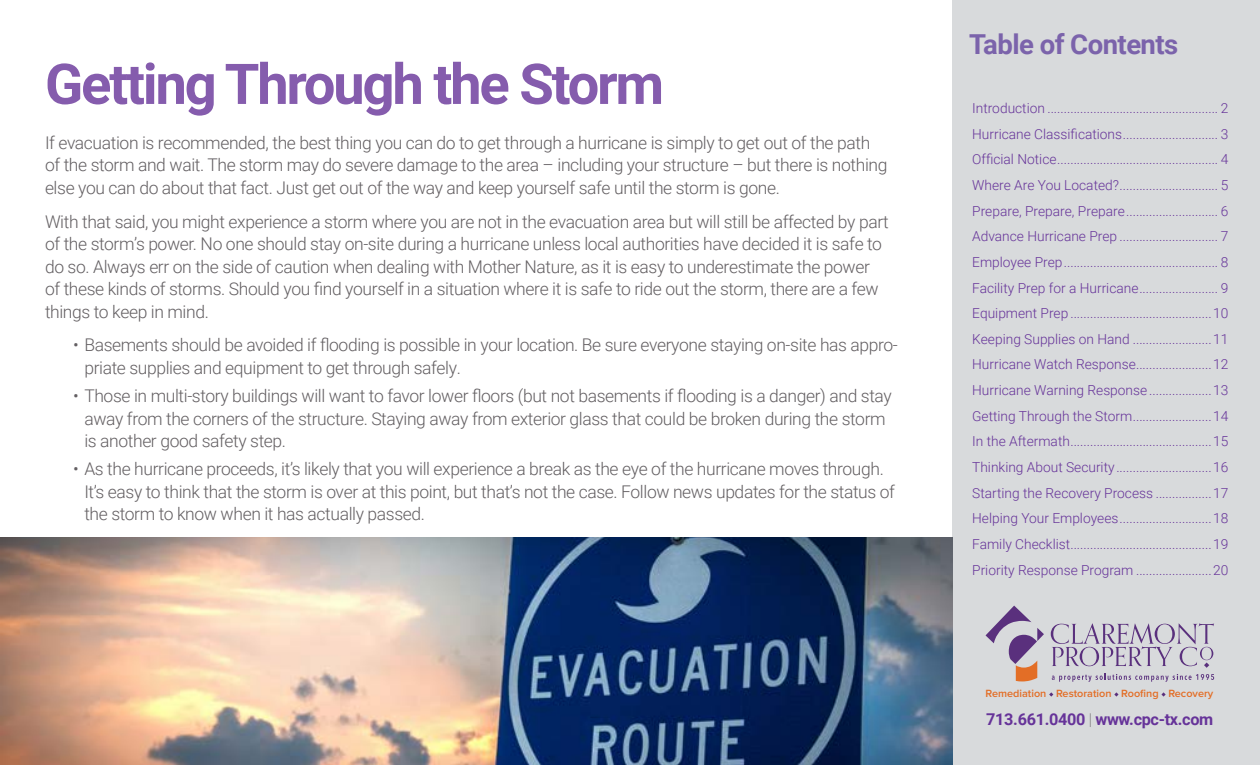
<style>
.page{position:relative;width:1260px;height:765px;background:#fff}
.page>*{position:absolute;margin:0;border:0;box-sizing:border-box;transform-origin:0 0}
.t1{font:700 56.25px "Roboto";letter-spacing:-.04em;color:#855cad}
.t2{font:700 27.5px "Roboto";letter-spacing:-.02em;color:#7b63ab}
.t3{font:300 17.5px/22.5px "Roboto";letter-spacing:-.02em;color:#635f62}
.t4{font:700 16.25px "Roboto";letter-spacing:-.02em;color:#639}
.t5{font:300 13.75px/25.6px "Roboto";color:#639;text-align:justify}
.t6{font:600 10.88px "Proxima Nova";color:#e36d25}
.s1{font-weight:100;color:#474445}
</style>
<div class="page">
<div style="left:952px;top:0;width:308px;height:765px;background:#d8dadc"></div>
<svg style="left:986px;top:606px;width:58px;height:75px"></svg>
<svg style="left:1052px;top:674px;width:162px;height:8px"></svg>
<svg style="left:1051px;top:623px;width:163px;height:45px"></svg>
<svg style="left:1049px;top:692px;width:4px;height:5px"></svg>
<svg style="left:1114px;top:692px;width:5px;height:5px"></svg>
<svg style="left:1161px;top:692px;width:5px;height:5px"></svg>
<img style="left:0;top:537px;width:952px;height:228px">
<h1 class="t1" style="left:45px;top:45px;width:621px">Getting Through the Storm</h1>
<p class="t3" style="left:45px;top:131px;width:844px">If evacuation is recommended, the best thing you can do to get through a hurricane is simply to get out of the path of the storm and wait. The storm may do severe damage to the area – including your structure – but there is nothing else you can do about that fact. Just get out of the way and keep yourself safe until the storm is gone.</p>
<p class="t3" style="left:45px;top:210px;width:845px">With that said, you might experience a storm where you are not in the evacuation area but will still be affected by part of the storm’s power. No one should stay on-site during a hurricane unless local authorities have decided it is safe to do so. Always err on the side of caution when dealing with Mother Nature, as it is easy to underestimate the power of these kinds of storms. Should you find yourself in a situation where it is safe to ride out the storm, there are a few things to keep in mind.</p>
<p class="t3" style="left:84px;top:333px;width:815px;text-indent:-11px">• Basements should be avoided if flooding is possible in your location. Be sure everyone staying on-site has appro&shy;priate supplies and equipment to get through safely.</p>
<p class="t3" style="left:84px;top:384px;width:809px;text-indent:-11px">• Those in multi-story buildings will want to favor lower floors (but not basements if flooding is a danger) and stay away from the corners of the structure. Staying away from exterior glass that could be broken during the storm is another good safety step.</p>
<p class="t3" style="left:84px;top:457px;width:812px;text-indent:-11px">• As the hurricane proceeds, it’s likely that you will experience a break as the eye of the hurricane moves through.<br>It’s easy to think that the storm is over at this point, but that’s not the case. Follow news updates for the status of the storm to know when it has actually passed.</p>
<h2 class="t2" style="left:969px;top:25px;width:211px">Table of Contents</h2>
<p class="t5" style="left:972px;top:95px;width:258px">Introduction .................................................... 2<br>Hurricane Classifications............................. 3<br>Official Notice................................................. 4<br>Where Are You Located?.............................. 5<br>Prepare, Prepare, Prepare............................ 6<br>Advance Hurricane Prep .............................. 7<br>Employee Prep............................................... 8<br>Facility Prep for a Hurricane........................ 9<br>Equipment Prep ...........................................10<br>Keeping Supplies on Hand ........................11<br>Hurricane Watch Response.......................12<br>Hurricane Warning Response ...................13<br>Getting Through the Storm........................14<br>In the Aftermath...........................................15<br>Thinking About Security .............................16<br>Starting the Recovery Process .................17<br>Helping Your Employees............................18<br>Family Checklist...........................................19<br>Priority Response Program .......................20</p>
<p class="t6" style="left:986px;top:686px;width:229px">Remediation Restoration Roofing Recovery</p>
<p class="t4" style="left:986px;top:708px;width:229px">713.661.0400 <span class="s1">|</span> www.cpc-tx.com</p>
</div>
